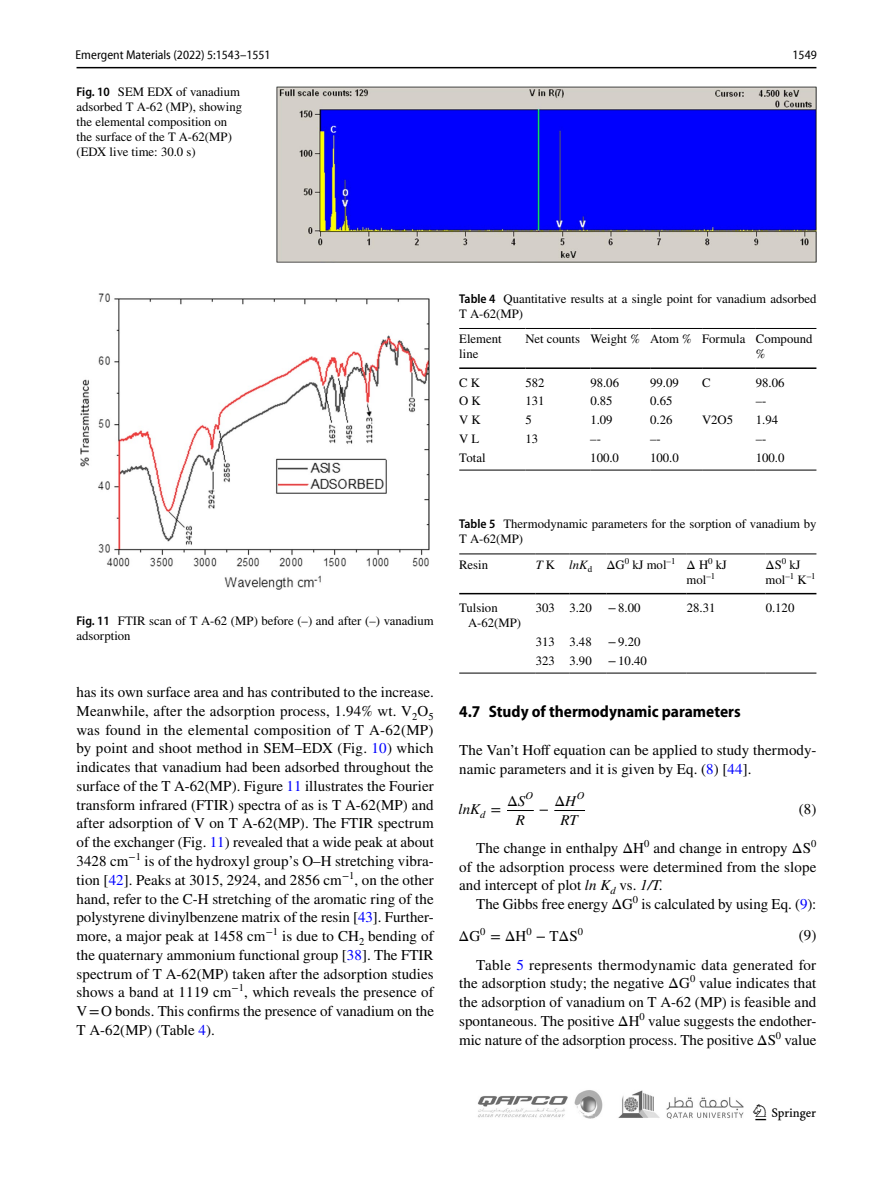
<style>
.page{position:relative;width:893px;height:1187px;background:#fff}
.page>*{position:absolute;margin:0;border:0;box-sizing:border-box;transform-origin:0 0}
.t1{font:22.5px "Springnew Regular 3";color:#000}
.t2{font:700 semi-condensed 16.5px "Myriad Pro";color:#000}
.t3{font:15px/18.8px "STIX";letter-spacing:-.005em;color:#000;text-align:justify}
.t4{font:15px "STIX Math Regular 9";color:#000}
.t5{font:15px "STIX Math Regular 8";color:#000}
.t6{font:15px "STIX General Italic 6";color:#000}
.t7{font:12.75px/15px "STIX";color:#000}
.t8{font:semi-condensed 12.75px "Myriad Pro Unic";color:#000}
.t9{font:10.5px "STIX General Italic 6";color:#000}
.s1{font-family:"Myriad Pro";font-weight:600;font-stretch:semi-condensed}
.s2{color:#00f}
.s3{font-style:italic}
.s4{font-family:"STIX General Italic 6"}
.s5{font-family:"STIX General Regular 7"}
</style>
<div class="page">
<hr style="left:77px;top:67px;width:739px;height:1px;background:#000">
<img style="left:477px;top:1090px;width:267px;height:29px">
<svg style="left:507px;top:810px;width:27px;height:1px"></svg>
<hr style="left:554px;top:810px;width:31px;height:1px;background:#000">
<img style="left:276px;top:87px;width:540px;height:175px">
<img style="left:81px;top:293px;width:348px;height:296px">
<hr style="left:459px;top:328px;width:66px;height:1px;background:#000">
<hr style="left:459px;top:367px;width:66px;height:2px;background:#000">
<hr style="left:525px;top:328px;width:65px;height:1px;background:#000">
<hr style="left:525px;top:367px;width:65px;height:2px;background:#000">
<hr style="left:590px;top:328px;width:60px;height:1px;background:#000">
<hr style="left:590px;top:367px;width:60px;height:2px;background:#000">
<hr style="left:650px;top:328px;width:52px;height:1px;background:#000">
<hr style="left:650px;top:367px;width:52px;height:2px;background:#000">
<hr style="left:702px;top:328px;width:54px;height:1px;background:#000">
<hr style="left:702px;top:367px;width:54px;height:2px;background:#000">
<hr style="left:756px;top:328px;width:60px;height:1px;background:#000">
<hr style="left:756px;top:367px;width:60px;height:2px;background:#000">
<hr style="left:459px;top:469px;width:66px;height:1px;background:#000">
<hr style="left:525px;top:469px;width:65px;height:1px;background:#000">
<hr style="left:590px;top:469px;width:60px;height:1px;background:#000">
<hr style="left:650px;top:469px;width:52px;height:1px;background:#000">
<hr style="left:702px;top:469px;width:54px;height:1px;background:#000">
<hr style="left:756px;top:469px;width:60px;height:1px;background:#000">
<hr style="left:459px;top:553px;width:77px;height:1px;background:#000">
<hr style="left:459px;top:593px;width:77px;height:1px;background:#000">
<hr style="left:536px;top:553px;width:33px;height:1px;background:#000">
<hr style="left:536px;top:593px;width:33px;height:1px;background:#000">
<hr style="left:569px;top:553px;width:37px;height:1px;background:#000">
<hr style="left:569px;top:593px;width:37px;height:1px;background:#000">
<hr style="left:606px;top:553px;width:81px;height:1px;background:#000">
<hr style="left:606px;top:593px;width:81px;height:1px;background:#000">
<hr style="left:687px;top:553px;width:79px;height:1px;background:#000">
<hr style="left:687px;top:593px;width:79px;height:1px;background:#000">
<hr style="left:766px;top:553px;width:50px;height:1px;background:#000">
<hr style="left:766px;top:593px;width:50px;height:1px;background:#000">
<hr style="left:459px;top:672px;width:77px;height:1px;background:#000">
<hr style="left:536px;top:672px;width:33px;height:1px;background:#000">
<hr style="left:569px;top:672px;width:37px;height:1px;background:#000">
<hr style="left:606px;top:672px;width:81px;height:1px;background:#000">
<hr style="left:687px;top:672px;width:79px;height:1px;background:#000">
<hr style="left:766px;top:672px;width:50px;height:1px;background:#000">
<p class="t8" style="left:76px;top:50px;width:197px">Emergent Materials (2022) 5:1543–1551</p>
<p class="t8" style="left:792px;top:50px;width:26px">1549</p>
<p class="t7" style="left:77px;top:85px;width:167px"><span class="s1">Fig. 10</span> SEM EDX of vanadium adsorbed T A-62 (MP), showing the elemental composition on the surface of the T A-62(MP) (EDX live time: 30.0 s)</p>
<p class="t7" style="left:77px;top:614px;width:359px"><span class="s1">Fig. 11</span> FTIR scan of T A-62 (MP) before (–) and after (–) vanadium adsorption</p>
<p class="t3" style="left:77px;top:683px;width:359px">has its own surface area and has contributed to the increase.<br>Meanwhile, after the adsorption process, 1.94% wt. V<sub>2</sub>O<sub>5 </sub>was found in the elemental composition of T A-62(MP) by point and shoot method in SEM–EDX (Fig. <span class="s2">10</span>) which indicates that vanadium had been adsorbed throughout the surface of the T A-62(MP). Figure <span class="s2">11</span> illustrates the Fourier transform infrared (FTIR) spectra of as is T A-62(MP) and after adsorption of V on T A-62(MP). The FTIR spectrum of the exchanger (Fig. <span class="s2">11</span>) revealed that a wide peak at about 3428 cm<sup>−1</sup> is of the hydroxyl group’s O–H stretching vibra&shy;tion [<span class="s2">42</span>]. Peaks at 3015, 2924, and 2856 cm<sup>−1</sup>, on the other hand, refer to the C-H stretching of the aromatic ring of the polystyrene divinylbenzene matrix of the resin [<span class="s2">43</span>]. Further&shy;more, a major peak at 1458 cm<sup>−1</sup> is due to CH<sub>2</sub> bending of the quaternary ammonium functional group [<span class="s2">38</span>]. The FTIR spectrum of T A-62(MP) taken after the adsorption studies shows a band at 1119 cm<sup>−1</sup>, which reveals the presence of V=O bonds. This confirms the presence of vanadium on the T A-62(MP) (Table <span class="s2">4</span>).</p>
<p class="t7" style="left:459px;top:292px;width:359px"><span class="s1">Table 4</span> Quantitative results at a single point for vanadium adsorbed<br>T A-62(MP)</p>
<p class="t7" style="left:459px;top:332px;width:44px">Element line</p>
<p class="t7" style="left:756px;top:332px;width:58px;text-indent:-230px">Net counts Weight % Atom % Formula Compound %</p>
<p class="t7" style="left:459px;top:375px;width:22px">C K</p>
<p class="t7" style="left:525px;top:375px;width:21px">582</p>
<p class="t7" style="left:590px;top:375px;width:30px">98.06</p>
<p class="t7" style="left:650px;top:375px;width:30px">99.09</p>
<p class="t7" style="left:702px;top:375px;width:10px">C</p>
<p class="t7" style="left:756px;top:375px;width:30px">98.06</p>
<p class="t7" style="left:459px;top:394px;width:23px">O K</p>
<p class="t7" style="left:525px;top:394px;width:21px">131</p>
<p class="t7" style="left:590px;top:394px;width:24px">0.85</p>
<p class="t7" style="left:650px;top:394px;width:24px">0.65</p>
<p class="t7" style="left:756px;top:394px;width:12px">–-</p>
<p class="t7" style="left:459px;top:413px;width:23px">V K</p>
<p class="t7" style="left:525px;top:413px;width:8px">5</p>
<p class="t7" style="left:590px;top:413px;width:24px">1.09</p>
<p class="t7" style="left:650px;top:413px;width:24px">0.26</p>
<p class="t7" style="left:702px;top:413px;width:33px">V2O5</p>
<p class="t7" style="left:756px;top:413px;width:24px">1.94</p>
<p class="t7" style="left:459px;top:432px;width:22px">V L</p>
<p class="t7" style="left:525px;top:432px;width:14px">13</p>
<p class="t7" style="left:590px;top:432px;width:12px">–-</p>
<p class="t7" style="left:650px;top:432px;width:12px">–-</p>
<p class="t7" style="left:756px;top:432px;width:12px">–-</p>
<p class="t7" style="left:459px;top:450px;width:28px">Total</p>
<p class="t7" style="left:590px;top:450px;width:30px">100.0</p>
<p class="t7" style="left:650px;top:450px;width:30px">100.0</p>
<p class="t7" style="left:756px;top:450px;width:30px">100.0</p>
<p class="t7" style="left:459px;top:517px;width:359px"><span class="s1">Table 5</span> Thermodynamic parameters for the sorption of vanadium by<br>T A-62(MP)</p>
<p class="t7" style="left:459px;top:558px;width:30px">Resin</p>
<p class="t7" style="left:687px;top:558px;width:42px;text-indent:-151px"><span class="s3">T</span> K <span class="s3">lnK</span><sub>d</sub> ΔG<sup>0</sup> kJ mol<sup>–1</sup> Δ H<sup>0</sup> kJ mol<sup>–1</sup></p>
<p class="t7" style="left:766px;top:558px;width:52px">ΔS<sup>0</sup> kJ mol<sup>–1</sup> K<sup>–1</sup></p>
<p class="t7" style="left:468px;top:601px;width:54px;text-indent:-9px">Tulsion<br>A-62(MP)</p>
<p class="t7" style="left:536px;top:601px;width:58px">303 3.20</p>
<p class="t7" style="left:608px;top:601px;width:34px">−8.00</p>
<p class="t7" style="left:687px;top:601px;width:30px">28.31</p>
<p class="t7" style="left:766px;top:601px;width:30px">0.120</p>
<p class="t7" style="left:536px;top:634px;width:58px">313 3.48</p>
<p class="t7" style="left:608px;top:634px;width:34px">−9.20</p>
<p class="t7" style="left:536px;top:653px;width:58px">323 3.90</p>
<p class="t7" style="left:608px;top:653px;width:41px">−10.40</p>
<p class="t2" style="left:459px;top:702px;width:283px">4.7 Study of thermodynamic parameters</p>
<p class="t3" style="left:459px;top:741px;width:359px">The Van’t Hoff equation can be applied to study thermody&shy;namic parameters and it is given by Eq. (<span class="s2">8</span>) [<span class="s2">44</span>].</p>
<p class="t5" style="left:554px;top:794px;width:31px">Δ<span class="s4">H</span><sup>O</sup></p>
<p class="t6" style="left:560px;top:814px;width:19px">RT</p>
<p class="t5" style="left:507px;top:794px;width:28px">Δ<span class="s4">S</span><sup>O</sup></p>
<p class="t6" style="left:516px;top:814px;width:11px">R</p>
<p class="t6" style="left:459px;top:804px;width:23px">lnK</p>
<p class="t3" style="left:799px;top:800px;width:19px">(8)</p>
<p class="t9" style="left:480px;top:810px;width:22px">d <sup>=</sup></p>
<p class="t5" style="left:539px;top:803px;width:12px">−</p>
<p class="t3" style="left:459px;top:839px;width:359px;text-indent:17px">The change in enthalpy ΔH<sup>0</sup> and change in entropy ΔS<sup>0 </sup>of the adsorption process were determined from the slope and intercept of plot <span class="s3">ln K</span><sub>d</sub> vs. <span class="s3">1/T.</span></p>
<p class="t3" style="left:476px;top:895px;width:342px">The Gibbs free energy ΔG<sup>0</sup> is calculated by using Eq. (<span class="s2">9</span>):</p>
<p class="t4" style="left:458px;top:930px;width:126px">Δ<span class="s5">G</span><sup>0</sup> = Δ<span class="s5">H</span><sup>0</sup> − <span class="s5">T</span>Δ<span class="s5">S</span><sup>0</sup></p>
<p class="t3" style="left:799px;top:926px;width:19px">(9)</p>
<p class="t3" style="left:459px;top:956px;width:359px;text-indent:17px">Table <span class="s2">5</span> represents thermodynamic data generated for the adsorption study; the negative ΔG<sup>0</sup> value indicates that the adsorption of vanadium on T A-62 (MP) is feasible and spontaneous. The positive ΔH<sup>0</sup> value suggests the endother&shy;mic nature of the adsorption process. The positive ΔS<sup>0</sup> value</p>
<h1 class="t1" style="left:755px;top:1104px;width:62px">1 3</h1>
</div>
